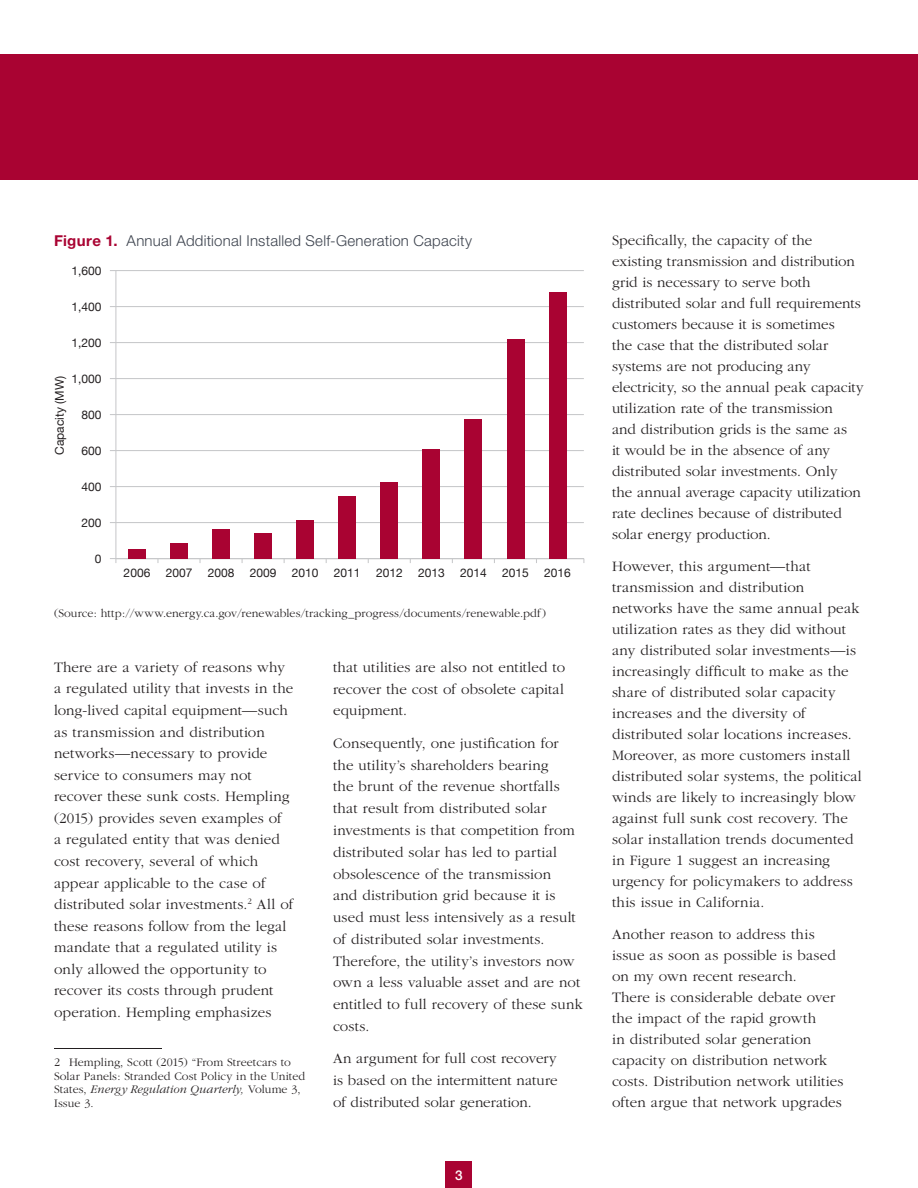
<style>
.page{position:relative;width:918px;height:1188px;background:#fff}
.page>*{position:absolute;margin:0;border:0;box-sizing:border-box;transform-origin:0 0}
.t1{font:300 15px/21px "Garamond";letter-spacing:.01em;color:#231f20}
.t2{font:300 15px "Helvetica Neue";letter-spacing:.015em;color:#3e444f}
.t3{font:500 13.5px "Helvetica Neue";color:#fff}
.t4{font:300 12px/13.5px "Garamond";letter-spacing:.005em;color:#231f20}
.t5{font:12px "Helvetica Neue";color:#231f20}
.s1{font-weight:700;color:#a90332}
.s2{font-style:italic}
</style>
<div class="page">
<div style="left:0;top:54px;width:918px;height:126px;background:#a90332"></div>
<hr style="left:54px;top:1048px;width:108px;height:1px;background:#231f20">
<div style="left:446px;top:1161px;width:26px;height:27px;background:#a90332"></div>
<hr style="left:110px;top:558px;width:474px;height:1px;background:#c7c8ca">
<hr style="left:110px;top:522px;width:474px;height:1px;background:#c7c8ca">
<hr style="left:110px;top:486px;width:474px;height:1px;background:#c7c8ca">
<hr style="left:110px;top:450px;width:474px;height:1px;background:#c7c8ca">
<hr style="left:110px;top:414px;width:474px;height:1px;background:#c7c8ca">
<hr style="left:110px;top:378px;width:474px;height:1px;background:#c7c8ca">
<hr style="left:110px;top:342px;width:474px;height:1px;background:#c7c8ca">
<hr style="left:110px;top:306px;width:474px;height:1px;background:#c7c8ca">
<hr style="left:110px;top:270px;width:474px;height:1px;background:#c7c8ca">
<svg style="left:115px;top:271px;width:470px;height:289px"></svg>
<div style="left:128px;top:549px;width:18px;height:10px;background:#a90332"></div>
<div style="left:170px;top:543px;width:18px;height:16px;background:#a90332"></div>
<div style="left:212px;top:529px;width:18px;height:30px;background:#a90332"></div>
<div style="left:254px;top:533px;width:18px;height:26px;background:#a90332"></div>
<div style="left:297px;top:520px;width:17px;height:39px;background:#a90332"></div>
<div style="left:339px;top:496px;width:17px;height:63px;background:#a90332"></div>
<div style="left:381px;top:482px;width:17px;height:77px;background:#a90332"></div>
<div style="left:423px;top:449px;width:17px;height:110px;background:#a90332"></div>
<div style="left:465px;top:419px;width:17px;height:140px;background:#a90332"></div>
<div style="left:507px;top:339px;width:17px;height:220px;background:#a90332"></div>
<div style="left:549px;top:292px;width:17px;height:267px;background:#a90332"></div>
<p class="t2" style="left:54px;top:231px;width:420px"><span class="s1">Figure 1.</span> Annual Additional Installed Self-Generation Capacity</p>
<p class="t5" style="left:72px;top:264px;width:32px">1,600</p>
<p class="t5" style="left:72px;top:300px;width:32px">1,400</p>
<p class="t5" style="left:72px;top:336px;width:32px">1,200</p>
<p class="t5" style="left:72px;top:372px;width:32px">1,000</p>
<p class="t5" style="left:52px;top:455px;width:80px;rotate:-90deg">Capacity (MW)</p>
<p class="t5" style="left:82px;top:408px;width:22px">800</p>
<p class="t5" style="left:82px;top:444px;width:22px">600</p>
<p class="t5" style="left:82px;top:480px;width:22px">400</p>
<p class="t5" style="left:82px;top:516px;width:22px">200</p>
<p class="t5" style="left:95px;top:552px;width:8px">0</p>
<p class="t5" style="left:166px;top:565px;width:28px">2007</p>
<p class="t5" style="left:208px;top:565px;width:28px">2008</p>
<p class="t5" style="left:250px;top:565px;width:28px">2009</p>
<p class="t5" style="left:292px;top:565px;width:28px">2010</p>
<p class="t5" style="left:334px;top:565px;width:28px">2011</p>
<p class="t5" style="left:376px;top:565px;width:28px">2012</p>
<p class="t5" style="left:418px;top:565px;width:28px">2013</p>
<p class="t5" style="left:460px;top:565px;width:28px">2014</p>
<p class="t5" style="left:502px;top:565px;width:28px">2015</p>
<p class="t5" style="left:544px;top:565px;width:28px">2016</p>
<p class="t4" style="left:54px;top:606px;width:494px">(Source: http://www.energy.ca.gov/renewables/tracking_progress/documents/renewable.pdf)</p>
<p class="t5" style="left:124px;top:565px;width:28px">2006</p>
<p class="t1" style="left:54px;top:657px;width:241px;line-height:21.6px">There are a variety of reasons why a regulated utility that invests in the long-lived capital equipment—such as transmission and distribution networks—necessary to provide service to consumers may not recover these sunk costs. Hempling (2015) provides seven examples of<br>a regulated entity that was denied cost recovery, several of which appear applicable to the case of distributed solar investments.<sup>2</sup> All of these reasons follow from the legal mandate that a regulated utility is only allowed the opportunity to recover its costs through prudent operation. Hempling emphasizes</p>
<p class="t4" style="left:54px;top:1056px;width:253px">2 Hempling, Scott (2015) “From Streetcars to Solar Panels: Stranded Cost Policy in the United States, <span class="s2">Energy Regulation Quarterly,</span> Volume 3, Issue 3.</p>
<p class="t1" style="left:333px;top:657px;width:234px;line-height:21.8px;text-align:justify">that utilities are also not entitled to recover the cost of obsolete capital equipment.</p>
<p class="t1" style="left:333px;top:732px;width:252px;line-height:21.8px">Consequently, one justification for<br>the utility’s shareholders bearing<br>the brunt of the revenue shortfalls that result from distributed solar investments is that competition from distributed solar has led to partial obsolescence of the transmission<br>and distribution grid because it is used must less intensively as a result of distributed solar investments.<br>Therefore, the utility’s investors now own a less valuable asset and are not entitled to full recovery of these sunk costs.</p>
<p class="t1" style="left:333px;top:1048px;width:226px;line-height:21.8px;text-align:justify">An argument for full cost recovery is based on the intermittent nature of distributed solar generation.</p>
<p class="t3" style="left:455px;top:1167px;width:9px">3</p>
<p class="t1" style="left:612px;top:230px;width:253px">Specifically, the capacity of the existing transmission and distribution grid is necessary to serve both distributed solar and full requirements customers because it is sometimes<br>the case that the distributed solar systems are not producing any electricity, so the annual peak capacity utilization rate of the transmission<br>and distribution grids is the same as<br>it would be in the absence of any distributed solar investments. Only<br>the annual average capacity utilization rate declines because of distributed solar energy production.</p>
<p class="t1" style="left:612px;top:556px;width:251px">However, this argument—that transmission and distribution networks have the same annual peak utilization rates as they did without any distributed solar investments—is increasingly difficult to make as the share of distributed solar capacity increases and the diversity of distributed solar locations increases.<br>Moreover, as more customers install distributed solar systems, the political winds are likely to increasingly blow against full sunk cost recovery. The solar installation trends documented in Figure 1 suggest an increasing urgency for policymakers to address this issue in California.</p>
<p class="t1" style="left:612px;top:924px;width:233px">Another reason to address this issue as soon as possible is based on my own recent research.<br>There is considerable debate over the impact of the rapid growth<br>in distributed solar generation capacity on distribution network costs. Distribution network utilities often argue that network upgrades</p>
</div>
